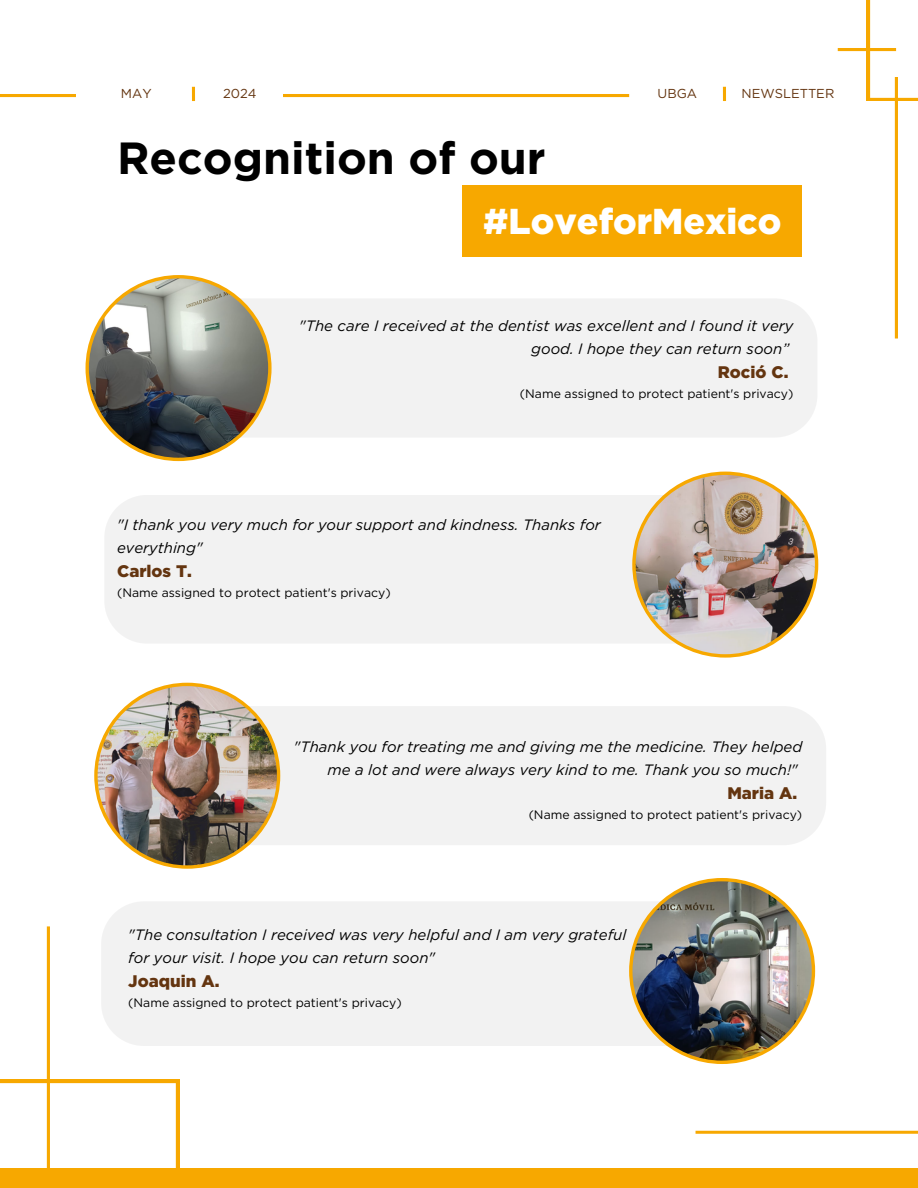
<style>
.page{position:relative;width:918px;height:1188px;background:#fff}
.page>*{position:absolute;margin:0;border:0;box-sizing:border-box;transform-origin:0 0}
.t1{font:700 45px "Gotham";color:#000}
.t2{font:900 36px "Gotham";color:#fff}
.t3{font:900 16.8px "Gotham";color:#643510}
.t4{font:italic 15px/22.5px "Gotham";color:#000}
.t5{font:12.9px "Gotham";color:#643510}
.t6{font:12.3px "Gotham";color:#000}
</style>
<div class="page">
<svg style="left:838px;top:0;width:80px;height:339px"></svg>
<svg style="left:0;top:87px;width:629px;height:14px"></svg>
<svg style="left:723px;top:87px;width:3px;height:14px"></svg>
<div style="left:106px;top:902px;width:523px;height:144px;background:#f2f2f2"></div>
<img style="left:629px;top:878px;width:186px;height:186px">
<div style="left:280px;top:706px;width:546px;height:139px;background:#f2f2f2"></div>
<img style="left:94px;top:683px;width:186px;height:186px">
<div style="left:105px;top:495px;width:527px;height:148px;background:#f2f2f2"></div>
<img style="left:632px;top:472px;width:186px;height:186px">
<div style="left:272px;top:299px;width:545px;height:138px;background:#f2f2f2"></div>
<svg style="left:86px;top:275px;width:186px;height:186px"></svg>
<div style="left:462px;top:185px;width:340px;height:72px;background:#f7a800"></div>
<div style="left:0;top:1168px;width:918px;height:20px;background:#f7a800"></div>
<svg style="left:0;top:926px;width:179px;height:242px"></svg>
<svg style="left:695px;top:1131px;width:223px;height:3px"></svg>
<p class="t5" style="left:121px;top:86px;width:32px">MAY</p>
<h4 class="t5" style="left:223px;top:86px;width:35px">2024</h4>
<h1 class="t5" style="left:658px;top:86px;width:41px">UBGA</h1>
<h2 class="t5" style="left:742px;top:86px;width:94px">NEWSLETTER</h2>
<p class="t1" style="left:117px;top:131px;width:430px">Recognition of our</p>
<h4 class="t2" style="left:483px;top:199px;width:300px">#LoveforMexico</h4>
<p class="t4" style="left:531px;top:315px;width:264px;text-indent:-232px">"The care I received at the dentist was excellent and I found it very good. I hope they can return soon”</p>
<p class="t3" style="left:718px;top:362px;width:72px">Roció C.</p>
<p class="t6" style="left:520px;top:386px;width:275px">(Name assigned to protect patient's privacy)</p>
<p class="t4" style="left:117px;top:514px;width:485px">"I thank you very much for your support and kindness. Thanks for everything"</p>
<p class="t3" style="left:117px;top:561px;width:76px">Carlos T.</p>
<p class="t6" style="left:117px;top:585px;width:275px">(Name assigned to protect patient's privacy)</p>
<p class="t4" style="left:328px;top:736px;width:476px;text-indent:-34px">"Thank you for treating me and giving me the medicine. They helped me a lot and were always very kind to me. Thank you so much!"</p>
<p class="t3" style="left:727px;top:783px;width:71px">Maria A.</p>
<p class="t6" style="left:529px;top:807px;width:275px">(Name assigned to protect patient's privacy)</p>
<p class="t4" style="left:128px;top:924px;width:500px">"The consultation I received was very helpful and I am very grateful for your visit. I hope you can return soon"</p>
<p class="t3" style="left:128px;top:971px;width:93px">Joaquin A.</p>
<p class="t6" style="left:128px;top:995px;width:275px">(Name assigned to protect patient's privacy)</p>
</div>
